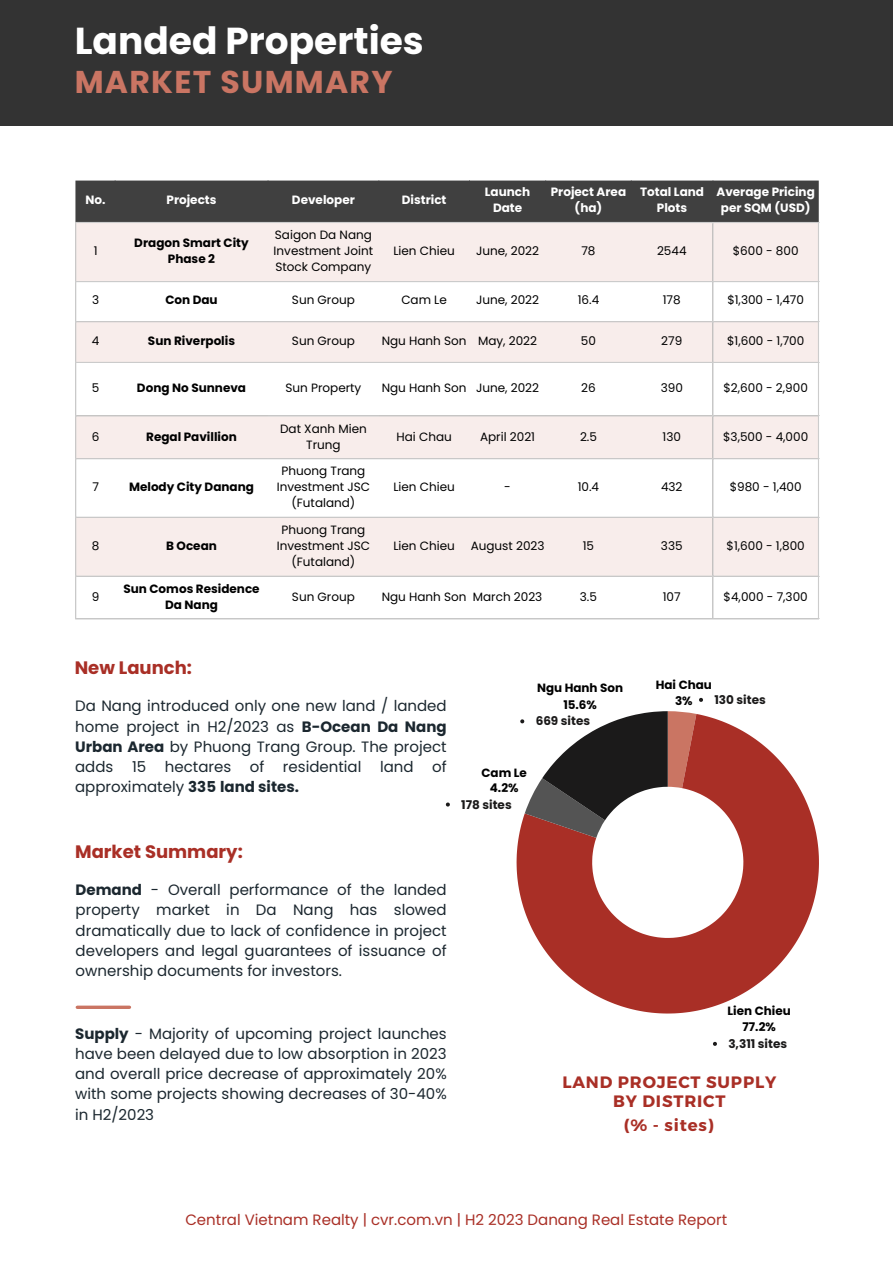
<style>
.page{position:relative;width:893px;height:1264px;background:#fff}
.page>*{position:absolute;margin:0;border:0;box-sizing:border-box;transform-origin:0 0}
.t1{font:700 37.5px "Poppins";color:#fff}
.t2{font:700 31.5px "Poppins";letter-spacing:.04em;color:#ca7563}
.t3{font:700 18px "Poppins";color:#a92f26}
.t4{font:700 16.5px/19.2px "Montserrat";letter-spacing:.05em;color:#a92f26;text-align:center}
.t5{font:15px/20.2px "Poppins";color:#1b272f;text-align:justify}
.t6{font:15px "Poppins";color:#a92f26}
.t7{font:12px/16px "Poppins";color:#000;text-align:center}
.t8{font:700 12px/16px "Poppins";color:#000;text-align:center}
.t9{font:700 12px/16px "Poppins";color:#fff;text-align:center}
.t10{font:700 12px "Poppins";color:#1b1a1a}
.s1{font-weight:700}
</style>
<div class="page">
<div style="left:0;top:0;width:892px;height:126px;background:#333"></div>
<div style="left:75px;top:181px;width:743px;height:41px;background:#404040"></div>
<svg style="left:76px;top:223px;width:741px;height:139px;fill:#f8edeb"></svg>
<svg style="left:76px;top:363px;width:741px;height:255px"></svg>
<hr style="left:75px;top:223px;width:1px;height:395px;background:#ccc">
<hr style="left:712px;top:223px;width:1px;height:395px;background:#ccc">
<hr style="left:817px;top:223px;width:2px;height:395px;background:#ccc">
<hr style="left:75px;top:222px;width:744px;height:1px;background:#ccc">
<hr style="left:75px;top:281px;width:744px;height:1px;background:#ccc">
<hr style="left:75px;top:321px;width:744px;height:1px;background:#ccc">
<hr style="left:75px;top:362px;width:744px;height:1px;background:#ccc">
<hr style="left:75px;top:415px;width:744px;height:1px;background:#ccc">
<hr style="left:75px;top:458px;width:744px;height:1px;background:#ccc">
<hr style="left:75px;top:516px;width:744px;height:2px;background:#ccc">
<hr style="left:75px;top:575px;width:744px;height:1px;background:#ccc">
<hr style="left:75px;top:618px;width:744px;height:1px;background:#ccc">
<svg style="left:516px;top:714px;width:302px;height:299px;fill:#a92f26"></svg>
<hr style="left:77px;top:1005px;width:52px;height:3px;background:#ca7563">
<svg style="left:699px;top:698px;width:4px;height:4px"></svg>
<svg style="left:713px;top:1041px;width:4px;height:4px"></svg>
<svg style="left:446px;top:802px;width:4px;height:4px"></svg>
<svg style="left:520px;top:711px;width:176px;height:126px"></svg>
<p class="t1" style="left:75px;top:14px;width:350px">Landed Properties</p>
<p class="t2" style="left:75px;top:60px;width:319px">MARKET SUMMARY</p>
<h1 class="t9" style="left:85px;top:192px;width:22px">No.</h1>
<h2 class="t9" style="left:166px;top:192px;width:52px">Projects</h2>
<p class="t9" style="left:292px;top:192px;width:64px">Developer</p>
<p class="t9" style="left:402px;top:192px;width:46px">District</p>
<p class="t9" style="left:485px;top:184px;width:47px">Launch<br>Date</p>
<p class="t9" style="left:550px;top:184px;width:77px">Project Area (ha)</p>
<p class="t9" style="left:640px;top:184px;width:65px">Total Land<br>Plots</p>
<p class="t9" style="left:716px;top:184px;width:100px">Average Pricing per SQM (USD)</p>
<p class="t7" style="left:94px;top:243px;width:5px">1</p>
<p class="t8" style="left:134px;top:235px;width:116px">Dragon Smart City<br>Phase 2</p>
<p class="t7" style="left:273px;top:227px;width:101px;text-align:justify">Saigon Da Nang Investment Joint Stock Company</p>
<p class="t7" style="left:393px;top:243px;width:63px">Lien Chieu</p>
<p class="t7" style="left:476px;top:243px;width:64px">June, 2022</p>
<p class="t7" style="left:581px;top:243px;width:16px">78</p>
<p class="t7" style="left:657px;top:243px;width:31px">2544</p>
<p class="t7" style="left:732px;top:243px;width:67px">$600 - 800</p>
<p class="t7" style="left:92px;top:292px;width:9px">3</p>
<p class="t8" style="left:165px;top:292px;width:54px">Con Dau</p>
<p class="t7" style="left:292px;top:292px;width:64px">Sun Group</p>
<p class="t7" style="left:401px;top:292px;width:47px">Cam Le</p>
<p class="t7" style="left:476px;top:292px;width:64px">June, 2022</p>
<p class="t7" style="left:577px;top:292px;width:23px">16.4</p>
<p class="t7" style="left:662px;top:292px;width:19px">178</p>
<p class="t7" style="left:727px;top:292px;width:78px">$1,300 - 1,470</p>
<p class="t7" style="left:92px;top:333px;width:9px">4</p>
<p class="t8" style="left:148px;top:333px;width:89px">Sun Riverpolis</p>
<p class="t7" style="left:292px;top:333px;width:64px">Sun Group</p>
<p class="t7" style="left:381px;top:333px;width:86px">Ngu Hanh Son</p>
<p class="t7" style="left:478px;top:333px;width:61px">May, 2022</p>
<p class="t7" style="left:581px;top:333px;width:17px">50</p>
<p class="t7" style="left:661px;top:333px;width:23px">279</p>
<p class="t7" style="left:727px;top:333px;width:79px">$1,600 - 1,700</p>
<p class="t7" style="left:92px;top:380px;width:9px">5</p>
<p class="t8" style="left:137px;top:380px;width:111px">Dong No Sunneva</p>
<p class="t7" style="left:285px;top:380px;width:77px">Sun Property</p>
<p class="t7" style="left:381px;top:380px;width:86px">Ngu Hanh Son</p>
<p class="t7" style="left:476px;top:380px;width:64px">June, 2022</p>
<p class="t7" style="left:581px;top:380px;width:16px">26</p>
<p class="t7" style="left:660px;top:380px;width:24px">390</p>
<p class="t7" style="left:723px;top:380px;width:86px">$2,600 - 2,900</p>
<p class="t7" style="left:92px;top:428px;width:9px">6</p>
<p class="t8" style="left:146px;top:428px;width:92px">Regal Pavillion</p>
<p class="t7" style="left:280px;top:420px;width:88px">Dat Xanh Mien<br>Trung</p>
<p class="t7" style="left:396px;top:428px;width:57px">Hai Chau</p>
<p class="t7" style="left:480px;top:428px;width:56px">April 2021</p>
<p class="t7" style="left:580px;top:428px;width:18px">2.5</p>
<p class="t7" style="left:662px;top:428px;width:20px">130</p>
<p class="t7" style="left:723px;top:428px;width:87px">$3,500 - 4,000</p>
<p class="t7" style="left:92px;top:479px;width:8px">7</p>
<p class="t8" style="left:129px;top:479px;width:126px">Melody City Danang</p>
<p class="t7" style="left:277px;top:463px;width:95px">Phuong Trang<br>Investment JSC (Futaland)</p>
<p class="t7" style="left:393px;top:479px;width:63px">Lien Chieu</p>
<p class="t7" style="left:504px;top:479px;width:8px">-</p>
<p class="t7" style="left:577px;top:479px;width:23px">10.4</p>
<p class="t7" style="left:661px;top:479px;width:23px">432</p>
<p class="t7" style="left:729px;top:479px;width:73px">$980 - 1,400</p>
<p class="t7" style="left:92px;top:537px;width:9px">8</p>
<p class="t8" style="left:166px;top:537px;width:52px">B Ocean</p>
<p class="t7" style="left:277px;top:521px;width:95px">Phuong Trang<br>Investment JSC (Futaland)</p>
<p class="t7" style="left:393px;top:537px;width:63px">Lien Chieu</p>
<p class="t7" style="left:470px;top:537px;width:75px">August 2023</p>
<p class="t7" style="left:582px;top:537px;width:13px">15</p>
<p class="t7" style="left:661px;top:537px;width:23px">335</p>
<p class="t7" style="left:726px;top:537px;width:80px">$1,600 - 1,800</p>
<p class="t7" style="left:92px;top:588px;width:9px">9</p>
<p class="t8" style="left:123px;top:580px;width:138px">Sun Comos Residence<br>Da Nang</p>
<p class="t7" style="left:292px;top:588px;width:64px">Sun Group</p>
<p class="t7" style="left:381px;top:588px;width:86px">Ngu Hanh Son</p>
<p class="t7" style="left:473px;top:588px;width:71px">March 2023</p>
<p class="t7" style="left:580px;top:588px;width:19px">3.5</p>
<p class="t7" style="left:662px;top:588px;width:19px">107</p>
<p class="t7" style="left:723px;top:588px;width:86px">$4,000 - 7,300</p>
<h5 class="t3" style="left:75px;top:655px;width:119px">New Launch:</h5>
<p class="t5" style="left:75px;top:696px;width:373px">Da Nang introduced only one new land / landed home project in H2/2023 as <span class="s1">B-Ocean Da Nang Urban Area</span> by Phuong Trang Group. The project adds 15 hectares of residential land of approximately <span class="s1">335 land sites.</span></p>
<h4 class="t3" style="left:75px;top:839px;width:169px">Market Summary:</h4>
<p class="t5" style="left:76px;top:879px;width:372px"><span class="s1">Demand</span> - Overall performance of the landed property market in Da Nang has slowed dramatically due to lack of confidence in project developers and legal guarantees of issuance of ownership documents for investors.</p>
<h5 class="t5" style="left:75px;top:1023px;width:373px"><span class="s1">Supply</span> - Majority of upcoming project launches have been delayed due to low absorption in 2023 and overall price decrease of approximately 20% with some projects showing decreases of 30-40% in H2/2023</h5>
<p class="t8" style="left:537px;top:679px;width:88px;line-height:17px">Ngu Hanh Son<br>15.6%</p>
<h5 class="t10" style="left:535px;top:712px;width:56px">669 sites</h5>
<p class="t8" style="left:481px;top:765px;width:47px;line-height:15.1px">Cam Le<br>4.2%</p>
<h4 class="t10" style="left:461px;top:796px;width:52px">178 sites</h4>
<p class="t8" style="left:655px;top:677px;width:58px">Hai Chau<br>3%</p>
<h5 class="t10" style="left:714px;top:691px;width:53px">130 sites</h5>
<p class="t8" style="left:727px;top:1003px;width:65px">Lien Chieu<br>77.2%</p>
<h3 class="t10" style="left:728px;top:1035px;width:60px">3,311 sites</h3>
<p class="t4" style="left:562px;top:1071px;width:215px">LAND PROJECT SUPPLY<br>BY DISTRICT</p>
<p class="t4" style="left:624px;top:1114px;width:91px">(% - sites)</p>
<h4 class="t6" style="left:185px;top:1208px;width:543px">Central Vietnam Realty | cvr.com.vn | H2 2023 Danang Real Estate Report</h4>
</div>
